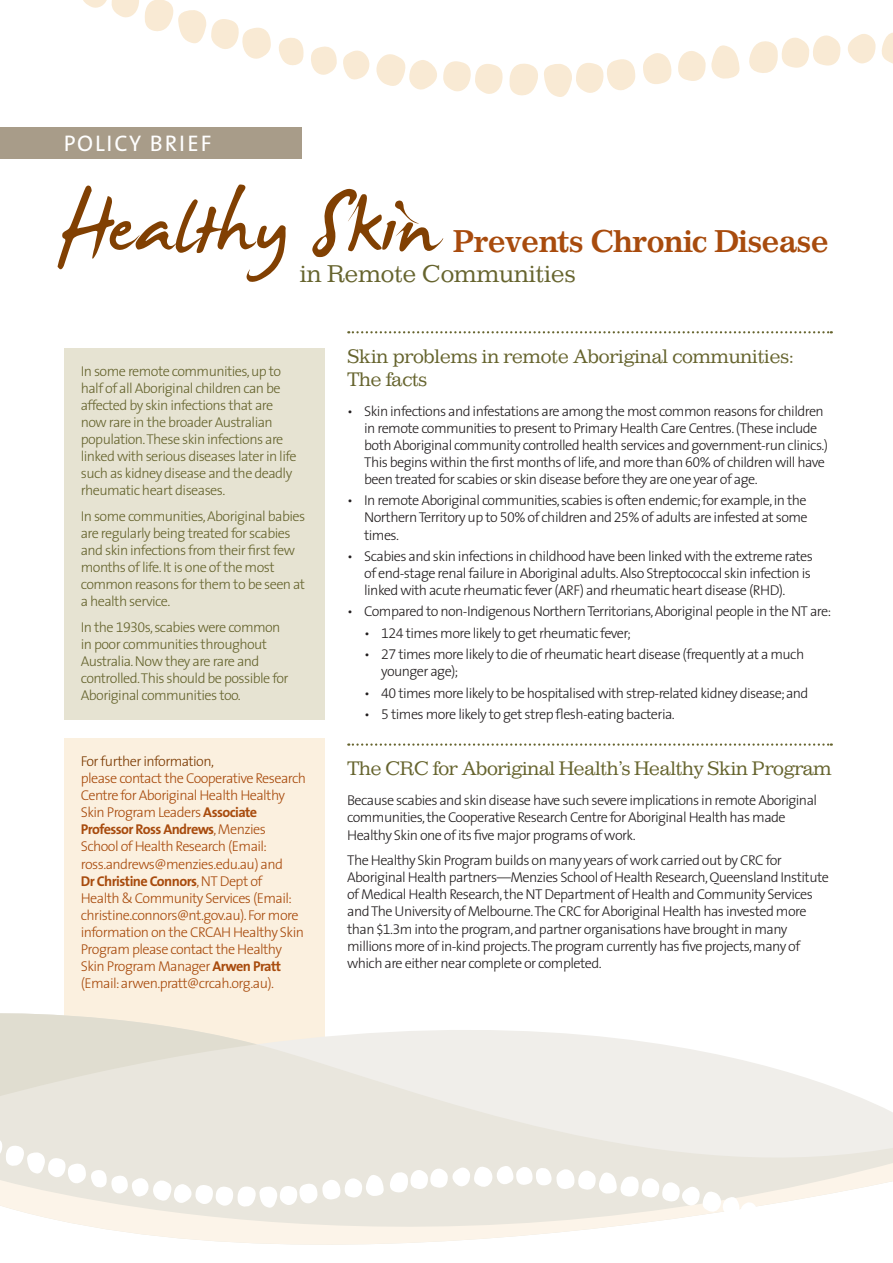
<style>
.page{position:relative;width:893px;height:1263px;background:#fff}
.page>*{position:absolute;margin:0;border:0;box-sizing:border-box;transform-origin:0 0}
.HEADING_impressum{font:131.4px "James Fajardo";color:#814002}
.HEADING_impressum-2{font:700 30.15px "Impressum";letter-spacing:-.03em;color:#a84b0d}
.HEADING_impressum-3{font:23.25px "Impressum";letter-spacing:-.03em;color:#66642e}
.BODY{font:22.65px "The Sans";letter-spacing:.08em;color:#fff}
.SUB_HEADING_1_left_a{font:18.75px/22.5px "Impressum";letter-spacing:-.04em;color:#66642e}
.BODY_indent{font:300 14.25px/17.1px "The Sans";letter-spacing:-.04em;color:#231f20}
.BODY-2{font:300 14.25px/17.1px "The Sans";letter-spacing:-.04em;color:#231f20}
.BODY-3{font:300 14.25px/17.1px "The Sans";letter-spacing:-.04em;color:#66642e}
.BODY-4{font:300 14.25px/17.1px "The Sans";letter-spacing:-.04em;color:#a84b0d}
.BODY_2nd_indent{font:300 14.25px/17.1px "The Sans";letter-spacing:-.04em;color:#231f20}
.s1{font-family:"The Sans Light Expert";font-weight:400}
.s2{color:#7b3900}
.s3{font-weight:700}
</style>
<div class="page">
<div style="left:64px;top:738px;width:260px;height:328px;background:#fbf0df"></div>
<svg style="left:0;top:1009px;width:893px;height:150px;fill:#f0eeea"></svg>
<svg style="left:94px;top:1159px;width:799px;height:86px"></svg>
<svg style="left:0;top:1010px;width:257px;height:90px"></svg>
<svg style="left:0;top:1137px;width:779px;height:90px"></svg>
<div style="left:0;top:128px;width:302px;height:31px;background:#a89c89"></div>
<svg style="left:749px;top:32px;width:144px;height:41px"></svg>
<svg style="left:83px;top:0;width:657px;height:97px"></svg>
<div style="left:64px;top:348px;width:260px;height:371px;background:#e6e3d2"></div>
<svg style="left:348px;top:331px;width:484px;height:2px"></svg>
<svg style="left:348px;top:743px;width:484px;height:3px"></svg>
<p class="BODY" style="left:64px;top:125px;width:149px">POLICY BRIEF</p>
<p class="HEADING_impressum" style="left:56px;top:160px;width:382px">Healthy Skin</p>
<p class="HEADING_impressum-2" style="left:453px;top:223px;width:378px">Prevents Chronic Disease</p>
<p class="HEADING_impressum-3" style="left:300px;top:260px;width:278px">in Remote Communities</p>
<p class="BODY-3" style="left:81px;top:362px;width:217px">In some remote communities, up to half of all Aboriginal children can be affected by skin infections that are now rare in the broader Australian population.These skin infections are linked with serious diseases later in life such as kidney disease and the deadly rheumatic heart diseases.</p>
<p class="BODY-3" style="left:81px;top:507px;width:226px">In some communities, Aboriginal babies are regularly being treated for scabies and skin infections from their first few months of life. It is one of the most common reasons for them to be seen at a health service.</p>
<p class="BODY-3" style="left:81px;top:618px;width:209px">In the <span class="s1">1930</span>s, scabies were common in poor communities throughout Australia. Now they are rare and controlled.This should be possible for Aboriginal communities too.</p>
<p class="BODY-4" style="left:81px;top:752px;width:227px"><span class="s2">For further information,<br></span>please contact the Cooperative Research Centre for Aboriginal Health Healthy Skin Program Leaders <span class="s3">Associate Professor Ross Andrews</span>, Menzies School of Health Research (Email: ross.andrews@menzies.edu.au) and<br><span class="s3">Dr Christine Connors</span>, NT Dept of<br>Health &amp; Community Services (Email: christine.connors@nt.gov.au). For more information on the CRCAH Healthy Skin Program please contact the Healthy Skin Program Manager <span class="s3">Arwen Pratt </span>(Email: arwen.pratt@crcah.org.au).</p>
<p class="SUB_HEADING_1_left_a" style="left:347px;top:345px;width:448px">Skin problems in remote Aboriginal communities:<br>The facts</p>
<p class="BODY_indent" style="left:364px;top:402px;width:466px;text-indent:-17px">• Skin infections and infestations are among the most common reasons for children in remote communities to present to Primary Health Care Centres. (These include both Aboriginal community controlled health services and government-run clinics.)<br>This begins within the first months of life, and more than <span class="s1">60</span>% of children will have been treated for scabies or skin disease before they are one year of age.</p>
<p class="BODY_indent" style="left:364px;top:491px;width:445px;text-align:justify;text-indent:-17px">• In remote Aboriginal communities, scabies is often endemic; for example, in the Northern Territory up to <span class="s1">50</span>% of children and <span class="s1">25</span>% of adults are infested at some times.</p>
<p class="BODY_indent" style="left:364px;top:547px;width:450px;text-indent:-17px">• Scabies and skin infections in childhood have been linked with the extreme rates of end-stage renal failure in Aboriginal adults. Also Streptococcal skin infection is linked with acute rheumatic fever (ARF) and rheumatic heart disease (RHD).</p>
<p class="BODY_indent" style="left:347px;top:603px;width:485px">• Compared to non-Indigenous Northern Territorians, Aboriginal people in the NT are:</p>
<p class="BODY_2nd_indent" style="left:364px;top:624px;width:268px">• <span class="s1">124</span> times more likely to get rheumatic fever;</p>
<p class="BODY_2nd_indent" style="left:381px;top:645px;width:425px;text-indent:-17px">• <span class="s1">27</span> times more likely to die of rheumatic heart disease (frequently at a much younger age);</p>
<p class="BODY_2nd_indent" style="left:364px;top:684px;width:446px">• <span class="s1">40</span> times more likely to be hospitalised with strep-related kidney disease; and</p>
<p class="BODY_2nd_indent" style="left:364px;top:705px;width:312px">• <span class="s1">5</span> times more likely to get strep flesh-eating bacteria.</p>
<p class="SUB_HEADING_1_left_a" style="left:347px;top:757px;width:486px">The CRC for Aboriginal Health’s Healthy Skin Program</p>
<p class="BODY-2" style="left:347px;top:791px;width:471px">Because scabies and skin disease have such severe implications in remote Aboriginal communities, the Cooperative Research Centre for Aboriginal Health has made<br>Healthy Skin one of its five major programs of work.</p>
<p class="BODY-2" style="left:347px;top:851px;width:483px">The Healthy Skin Program builds on many years of work carried out by CRC for Aboriginal Health partners—Menzies School of Health Research, Queensland Institute of Medical Health Research, the NT Department of Health and Community Services and The University of Melbourne.The CRC for Aboriginal Health has invested more than $<span class="s1">1.3</span>m into the program, and partner organisations have brought in many millions more of in-kind projects.The program currently has five projects, many of which are either near complete or completed.</p>
</div>
